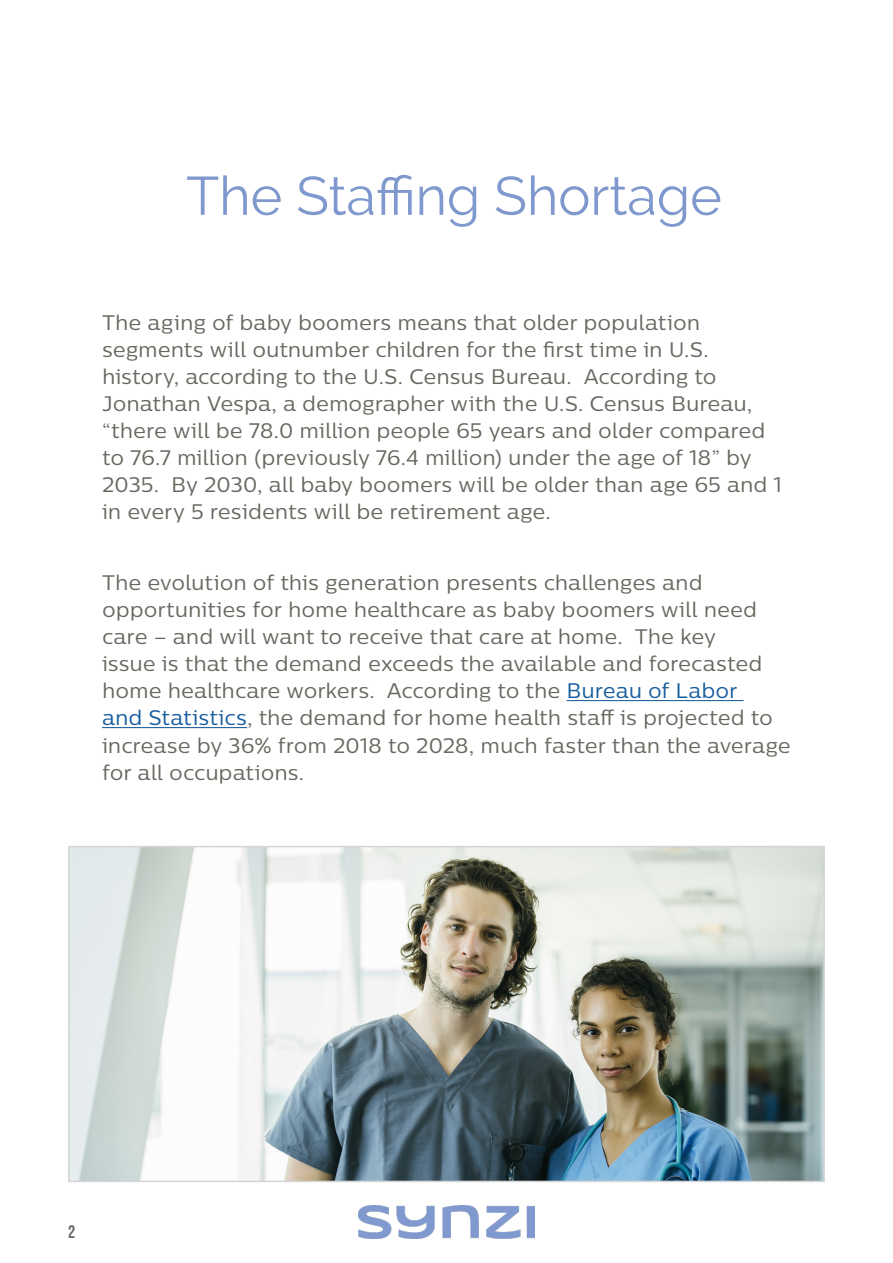
<style>
.page{position:relative;width:893px;height:1263px;background:#fff}
.page>*{position:absolute;margin:0;border:0;box-sizing:border-box;transform-origin:0 0}
._115_Header_gray_Ram{font:54px "Raleway";color:#7f98cd}
._9_Content_gray_Sour{font:21px/27px "Centrale Sans";letter-spacing:-.005em;color:#686860}
.t1{font:18px "Bebas Neue";color:#686860}
.s1{color:#175d9e}
</style>
<div class="page">
<img style="left:71px;top:849px;width:751px;height:330px">
<div style="left:68px;top:846px;width:757px;height:336px;border:2px solid #d4d5d7"></div>
<hr style="left:567px;top:700px;width:176px;height:1px;background:#175d9e">
<hr style="left:102px;top:727px;width:145px;height:1px;background:#175d9e">
<img style="left:359px;top:1205px;width:175px;height:33px">
<p class="_115_Header_gray_Ram" style="left:186px;top:164px;width:537px">The Staffing Shortage</p>
<p class="_9_Content_gray_Sour" style="left:102px;top:309px;width:682px">The aging of baby boomers means that older population segments will outnumber children for the first time in U.S. history, according to the U.S. Census Bureau. According to Jonathan Vespa, a demographer with the U.S. Census Bureau, “there will be 78.0 million people 65 years and older compared to 76.7 million (previously 76.4 million) under the age of 18” by 2035. By 2030, all baby boomers will be older than age 65 and 1 in every 5 residents will be retirement age.</p>
<p class="_9_Content_gray_Sour" style="left:102px;top:569px;width:690px">The evolution of this generation presents challenges and opportunities for home healthcare as baby boomers will need care – and will want to receive that care at home. The key<br>issue is that the demand exceeds the available and forecasted home healthcare workers. According to the <span class="s1">Bureau of Labor<br>and Statistics</span>, the demand for home health staff is projected to increase by 36% from 2018 to 2028, much faster than the average for all occupations.</p>
<p class="t1" style="left:68px;top:1221px;width:9px">2</p>
</div>
